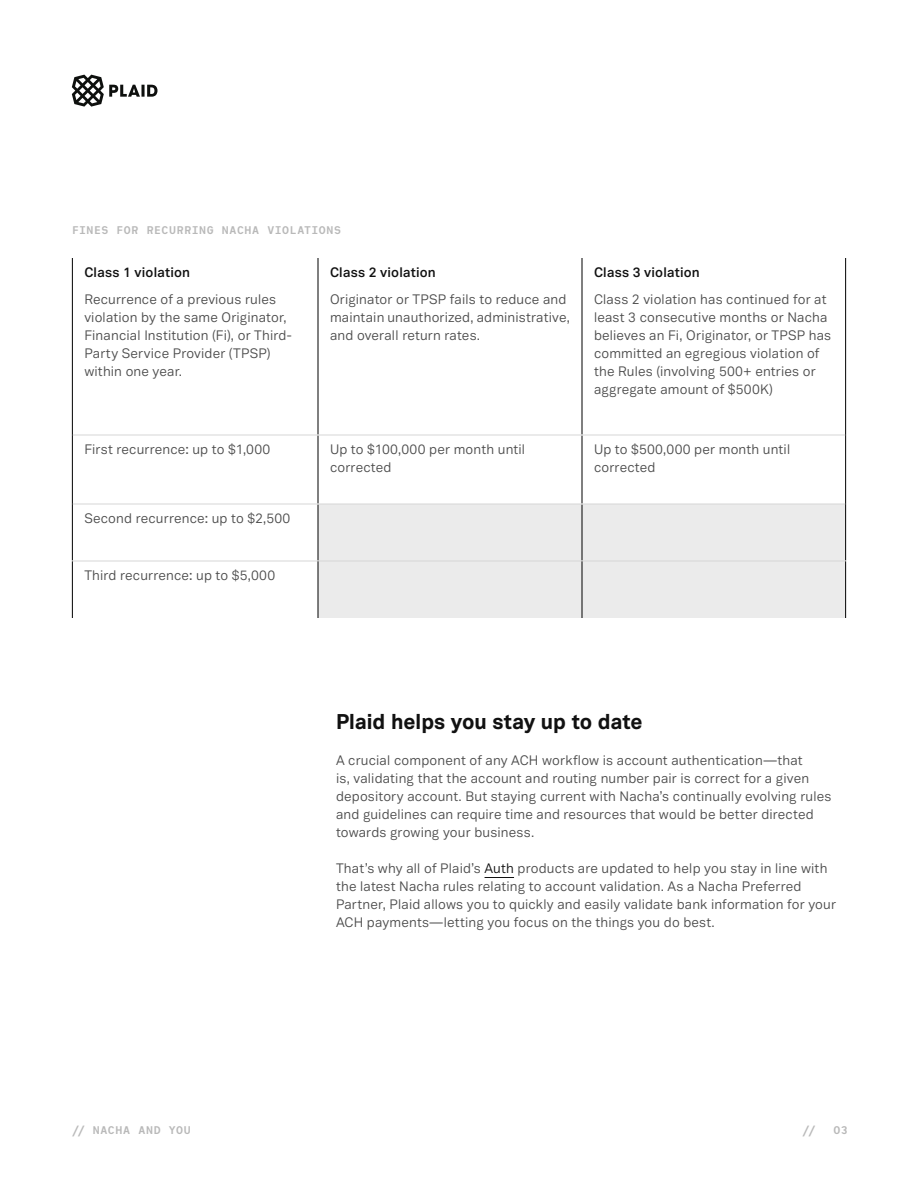
<style>
.page{position:relative;width:918px;height:1188px;background:#fff}
.page>*{position:absolute;margin:0;border:0;box-sizing:border-box;transform-origin:0 0}
.t1{font:800 21px "Vaud";color:#111}
.Body_text{font:13.5px/18px "Vaud";letter-spacing:.01em;color:#4b4b4b}
.t2{font:600 13.5px "Vaud";letter-spacing:.01em;color:#111}
.t3{font:700 12px "Heimat Mono";letter-spacing:.05em;color:#b9b9b9}
.s1{color:#111}
</style>
<div class="page">
<svg style="left:72px;top:75px;width:85px;height:32px"></svg>
<svg style="left:485px;top:877px;width:29px;height:1px"></svg>
<div style="left:319px;top:505px;width:526px;height:113px;background:#ebebeb"></div>
<hr style="left:72px;top:258px;width:1px;height:177px;background:#000">
<hr style="left:318px;top:258px;width:1px;height:177px;background:#000">
<hr style="left:582px;top:258px;width:1px;height:177px;background:#000">
<hr style="left:845px;top:258px;width:1px;height:177px;background:#000">
<hr style="left:72px;top:435px;width:1px;height:69px;background:#000">
<hr style="left:318px;top:435px;width:1px;height:69px;background:#000">
<hr style="left:582px;top:435px;width:1px;height:69px;background:#000">
<hr style="left:845px;top:435px;width:1px;height:69px;background:#000">
<hr style="left:72px;top:504px;width:1px;height:57px;background:#000">
<hr style="left:318px;top:504px;width:1px;height:57px;background:#000">
<hr style="left:582px;top:504px;width:1px;height:57px;background:#000">
<hr style="left:845px;top:504px;width:1px;height:57px;background:#000">
<hr style="left:73px;top:435px;width:245px;height:1px;background:#d7d7d7">
<hr style="left:318px;top:435px;width:264px;height:1px;background:#d7d7d7">
<hr style="left:582px;top:435px;width:263px;height:1px;background:#d7d7d7">
<hr style="left:73px;top:504px;width:245px;height:1px;background:#d7d7d7">
<hr style="left:318px;top:504px;width:264px;height:1px;background:#d7d7d7">
<hr style="left:582px;top:504px;width:263px;height:1px;background:#d7d7d7">
<hr style="left:72px;top:561px;width:246px;height:1px;background:#d7d7d7">
<hr style="left:318px;top:561px;width:264px;height:1px;background:#d7d7d7">
<hr style="left:582px;top:561px;width:264px;height:1px;background:#d7d7d7">
<hr style="left:72px;top:561px;width:1px;height:57px;background:#000">
<hr style="left:318px;top:561px;width:1px;height:57px;background:#000">
<hr style="left:582px;top:561px;width:1px;height:57px;background:#000">
<hr style="left:845px;top:561px;width:1px;height:57px;background:#000">
<h6 class="t3" style="left:72px;top:222px;width:271px">FINES FOR RECURRING NACHA VIOLATIONS</h6>
<h5 class="t2" style="left:84px;top:264px;width:107px">Class 1 violation</h5>
<p class="Body_text" style="left:84px;top:290px;width:209px">Recurrence of a previous rules violation by the same Originator,<br>Financial Institution (Fi), or Third-<br>Party Service Provider (TPSP) within one year.</p>
<h5 class="t2" style="left:330px;top:264px;width:107px">Class 2 violation</h5>
<p class="Body_text" style="left:330px;top:290px;width:242px">Originator or TPSP fails to reduce and maintain unauthorized, administrative, and overall return rates.</p>
<h5 class="t2" style="left:594px;top:264px;width:107px">Class 3 violation</h5>
<p class="Body_text" style="left:594px;top:290px;width:239px">Class 2 violation has continued for at least 3 consecutive months or Nacha believes an Fi, Originator, or TPSP has committed an egregious violation of the Rules (involving 500+ entries or aggregate amount of $500K)</p>
<p class="Body_text" style="left:84px;top:440px;width:188px">First recurrence: up to $1,000</p>
<p class="Body_text" style="left:330px;top:440px;width:197px">Up to $100,000 per month until corrected</p>
<p class="Body_text" style="left:594px;top:440px;width:198px">Up to $500,000 per month until corrected</p>
<p class="Body_text" style="left:84px;top:509px;width:208px">Second recurrence: up to $2,500</p>
<p class="Body_text" style="left:84px;top:566px;width:192px">Third recurrence: up to $5,000</p>
<h3 class="t1" style="left:336px;top:709px;width:308px">Plaid helps you stay up to date</h3>
<p class="Body_text" style="left:336px;top:751px;width:497px">A crucial component of any ACH workflow is account authentication—that<br>is, validating that the account and routing number pair is correct for a given depository account. But staying current with Nacha’s continually evolving rules and guidelines can require time and resources that would be better directed towards growing your business.</p>
<p class="Body_text" style="left:336px;top:859px;width:502px">That’s why all of Plaid’s <span class="s1">Auth</span> products are updated to help you stay in line with the latest Nacha rules relating to account validation. As a Nacha Preferred Partner, Plaid allows you to quickly and easily validate bank information for your ACH payments—letting you focus on the things you do best.</p>
<p class="t3" style="left:72px;top:1122px;width:120px">// NACHA AND YOU</p>
<p class="t3" style="left:803px;top:1122px;width:14px">//</p>
<p class="t3" style="left:834px;top:1122px;width:16px">03</p>
</div>
